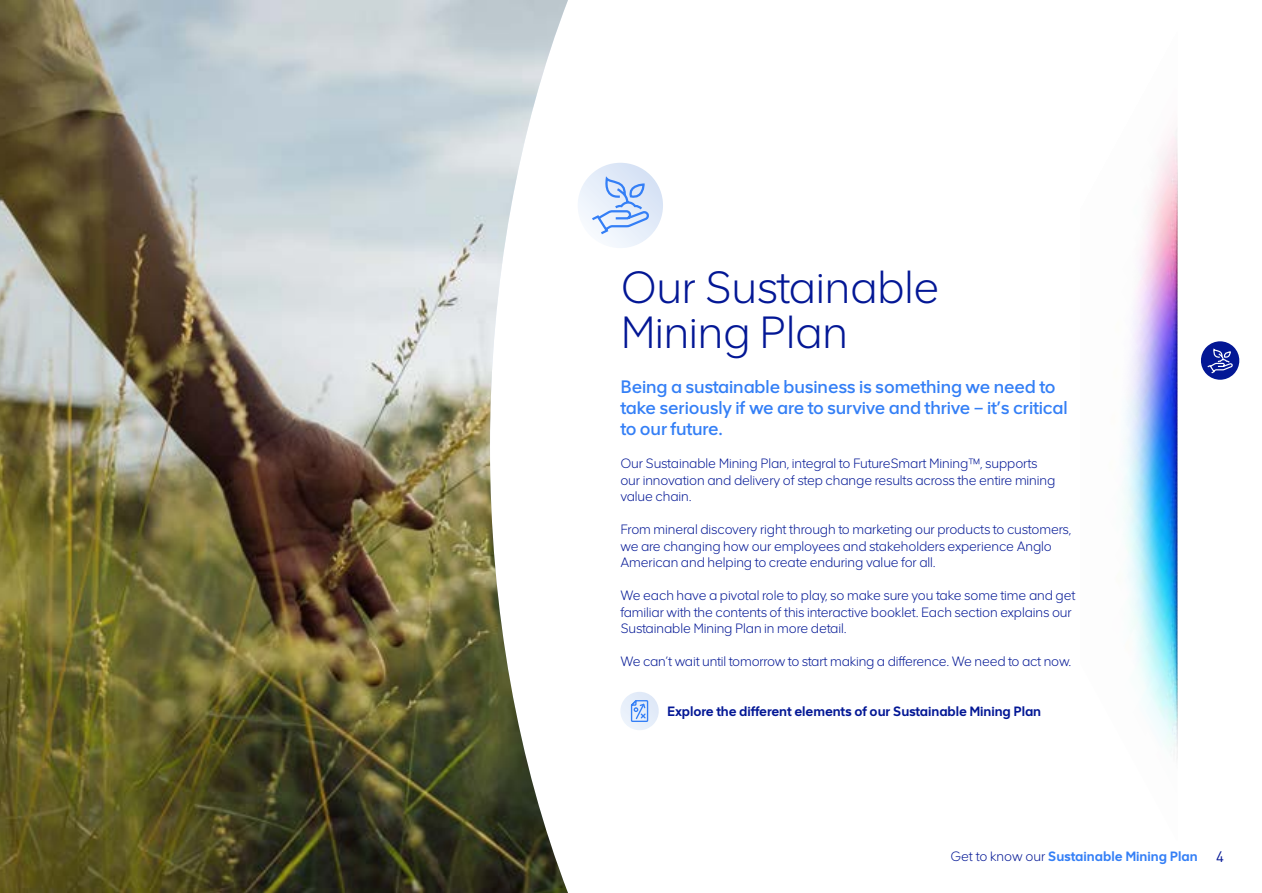
<style>
.page{position:relative;width:1262px;height:893px;background:#fff}
.page>*{position:absolute;margin:0;border:0;box-sizing:border-box;transform-origin:0 0}
.t1{font:300 45px/45px "AA Smart Sans";letter-spacing:-.005em;color:#031795}
.t2{font:600 18px/21px "AA Smart Sans";letter-spacing:-.005em;color:#347ff6}
.t3{font:300 13.5px/16.5px "AA Smart Sans";letter-spacing:-.005em;color:#031795}
.t4{font:700 13.5px "AA Smart Sans";letter-spacing:-.005em;color:#031795}
.t5{font:700 13.5px "AA Smart Sans";color:#347ff6}
.s1{font-weight:300;color:#031795}
.s2{font-family:"DINOT";font-weight:400;font-size:15px;color:#031795}
</style>
<div class="page">
<img style="left:1123px;top:129px;width:54px;height:623px">
<img style="left:0;top:0;width:568px;height:892px">
<svg style="left:620px;top:692px;width:39px;height:38px"></svg>
<svg style="left:578px;top:163px;width:85px;height:85px"></svg>
<svg style="left:1201px;top:341px;width:39px;height:39px"></svg>
<h1 class="t1" style="left:620px;top:264px;width:321px">Our Sustainable<br>Mining Plan</h1>
<h2 class="t2" style="left:620px;top:376px;width:449px">Being a sustainable business is something we need to take seriously if we are to survive and thrive – it’s critical to our future.</h2>
<p class="t3" style="left:620px;top:455px;width:436px">Our Sustainable Mining Plan, integral to FutureSmart Mining™, supports our innovation and delivery of step change results across the entire mining value chain.</p>
<p class="t3" style="left:620px;top:521px;width:452px">From mineral discovery right through to marketing our products to customers, we are changing how our employees and stakeholders experience Anglo<br>American and helping to create enduring value for all.</p>
<p class="t3" style="left:620px;top:587px;width:457px">We each have a pivotal role to play, so make sure you take some time and get familiar with the contents of this interactive booklet. Each section explains our<br>Sustainable Mining Plan in more detail.</p>
<p class="t3" style="left:620px;top:653px;width:452px">We can’t wait until tomorrow to start making a difference. We need to act now.</p>
<p class="t4" style="left:667px;top:702px;width:375px">Explore the different elements of our Sustainable Mining Plan</p>
<p class="t5" style="left:950px;top:848px;width:275px"><span class="s1">Get to know our</span> Sustainable Mining Plan <span class="s2">4</span></p>
</div>
